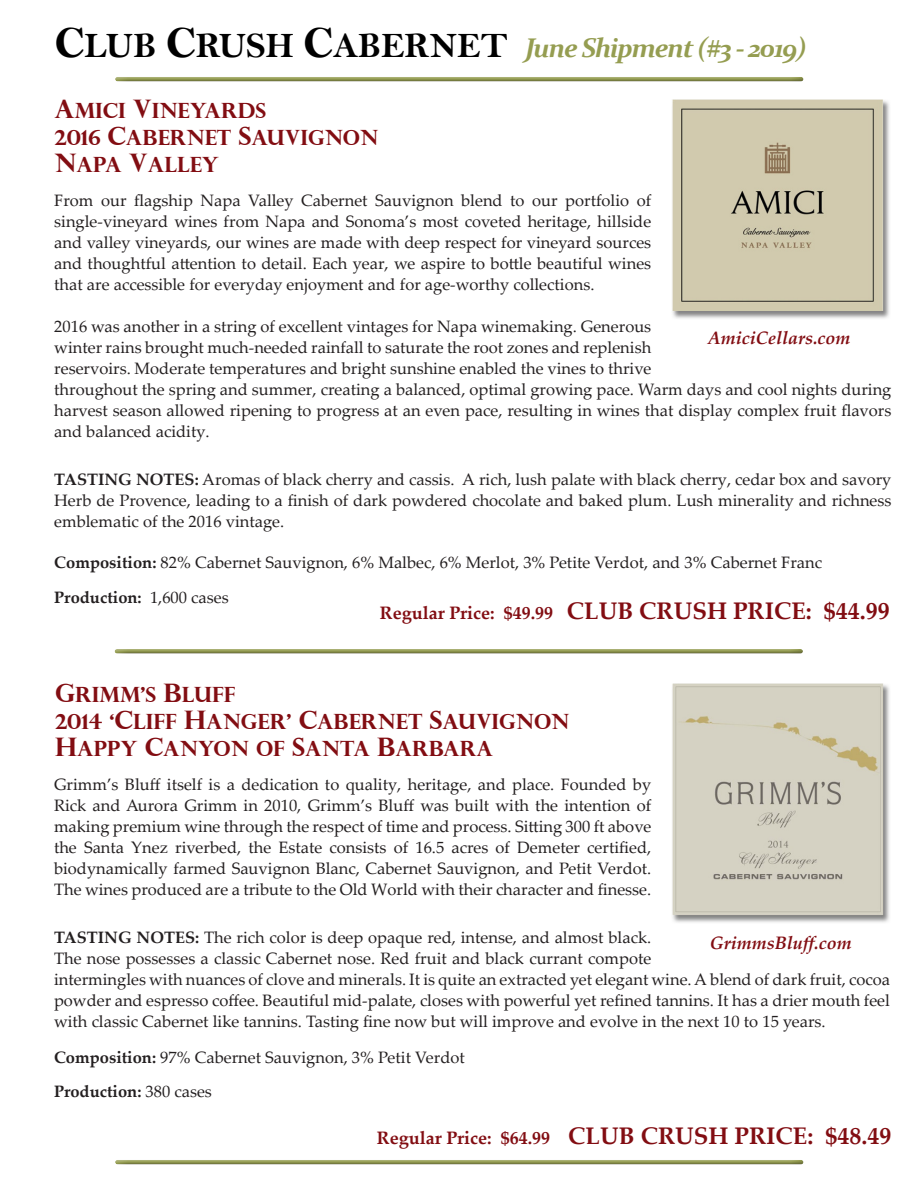
<style>
.page{position:relative;width:918px;height:1188px;background:#fff}
.page>*{position:absolute;margin:0;border:0;box-sizing:border-box;transform-origin:0 0}
.Address{font:italic 700 27px "Constantia";letter-spacing:-.05em;color:#959d51}
.Address-2{font:700 24px "Palatino Linotype";color:#820d12}
.Address-3{font:700 21px "Perpetua Titling";color:#820d12}
.Address-4{font:italic 700 18px "Palatino Linotype";color:#820d12}
.Body_2{font:16.5px/21px "Palatino Linotype";color:#231f20;text-align:justify}
.Body_2-2{font:700 16.5px "Palatino Linotype";color:#231f20}
.s1{font-family:"Bell MT Bold";font-weight:400;font-style:normal;font-size:45px;color:#000}
.s2{font-family:"Bell MT Bold";font-weight:400;font-style:normal;font-size:36px;color:#000}
.s3{font-size:25.5px}
.s4{font-weight:700}
.s5{font-weight:400}
.s6{font-size:18px}
</style>
<div class="page">
<div style="left:114px;top:647px;width:691px;height:7px;background:#231f20;opacity:.75"></div>
<div style="left:114px;top:75px;width:692px;height:7px;background:#231f20;opacity:.75"></div>
<div style="left:114px;top:1158px;width:692px;height:7px;background:#231f20;opacity:.75"></div>
<img style="left:672px;top:100px;width:218px;height:219px">
<img style="left:672px;top:684px;width:218px;height:239px">
<p class="Address" style="left:54px;top:29px;width:753px"><span class="s1">C</span><span class="s2">LUB</span> <span class="s1">C</span><span class="s2">RUSH</span> <span class="s1">C</span><span class="s2">ABERNET</span> June Shipment (#3 - 2019)</p>
<p class="Address-3" style="left:55px;top:98px;width:213px"><span class="s3">A</span>MICI <span class="s3">V</span>INEYARDS</p>
<p class="Address-3" style="left:55px;top:125px;width:325px">2016 <span class="s3">C</span>ABERNET <span class="s3">S</span>AUVIGNON</p>
<p class="Address-3" style="left:55px;top:152px;width:166px"><span class="s3">N</span>APA <span class="s3">V</span>ALLEY</p>
<p class="Body_2" style="left:54px;top:189px;width:599px">From our flagship Napa Valley Cabernet Sauvignon blend to our portfolio of single-vineyard wines from Napa and Sonoma’s most coveted heritage, hillside and valley vineyards, our wines are made with deep respect for vineyard sources and thoughtful attention to detail. Each year, we aspire to bottle beautiful wines that are accessible for everyday enjoyment and for age-worthy collections.</p>
<p class="Body_2" style="left:54px;top:315px;width:839px;text-align:left">2016 was another in a string of excellent vintages for Napa winemaking. Generous<br>winter rains brought much-needed rainfall to saturate the root zones and replenish<br>reservoirs. Moderate temperatures and bright sunshine enabled the vines to thrive<br>throughout the spring and summer, creating a balanced, optimal growing pace. Warm days and cool nights during harvest season allowed ripening to progress at an even pace, resulting in wines that display complex fruit flavors and balanced acidity.</p>
<p class="Body_2" style="left:54px;top:468px;width:839px"><span class="s4">TASTING NOTES:</span> Aromas of black cherry and cassis. A rich, lush palate with black cherry, cedar box and savory Herb de Provence, leading to a finish of dark powdered chocolate and baked plum. Lush minerality and richness emblematic of the 2016 vintage.</p>
<p class="Body_2" style="left:54px;top:552px;width:769px"><span class="s4">Composition:</span> 82% Cabernet Sauvignon, 6% Malbec, 6% Merlot, 3% Petite Verdot, and 3% Cabernet Franc</p>
<p class="Body_2-2" style="left:54px;top:586px;width:176px">Production: <span class="s5">1,600 cases</span></p>
<p class="Address-2" style="left:380px;top:594px;width:512px"><span class="s6">Regular Price: $49.99</span> CLUB CRUSH PRICE: $44.99</p>
<p class="Address-4" style="left:708px;top:325px;width:144px">AmiciCellars.com</p>
<p class="Address-3" style="left:55px;top:681px;width:182px"><span class="s3">G</span>RIMM’S <span class="s3">B</span>LUFF</p>
<p class="Address-3" style="left:55px;top:708px;width:516px">2014 ‘<span class="s3">C</span>LIFF <span class="s3">H</span>ANGER’ <span class="s3">C</span>ABERNET <span class="s3">S</span>AUVIGNON</p>
<p class="Address-3" style="left:55px;top:735px;width:440px"><span class="s3">H</span>APPY <span class="s3">C</span>ANYON OF <span class="s3">S</span>ANTA <span class="s3">B</span>ARBARA</p>
<p class="Body_2" style="left:54px;top:773px;width:599px">Grimm’s Bluff itself is a dedication to quality, heritage, and place. Founded by Rick and Aurora Grimm in 2010, Grimm’s Bluff was built with the intention of making premium wine through the respect of time and process. Sitting 300 ft above the Santa Ynez riverbed, the Estate consists of 16.5 acres of Demeter certified, biodynamically farmed Sauvignon Blanc, Cabernet Sauvignon, and Petit Verdot.<br>The wines produced are a tribute to the Old World with their character and finesse.</p>
<p class="Body_2" style="left:54px;top:926px;width:838px;text-align:left"><span class="s4">TASTING NOTES:</span> The rich color is deep opaque red, intense, and almost black.<br>The nose possesses a classic Cabernet nose. Red fruit and black currant compote<br>intermingles with nuances of clove and minerals. It is quite an extracted yet elegant wine. A blend of dark fruit, cocoa powder and espresso coffee. Beautiful mid-palate, closes with powerful yet refined tannins. It has a drier mouth feel with classic Cabernet like tannins. Tasting fine now but will improve and evolve in the next 10 to 15 years.</p>
<p class="Body_2" style="left:54px;top:1046px;width:412px"><span class="s4">Composition:</span> 97% Cabernet Sauvignon, 3% Petit Verdot</p>
<p class="Body_2-2" style="left:54px;top:1080px;width:159px">Production: <span class="s5">380 cases</span></p>
<p class="Address-2" style="left:377px;top:1119px;width:516px"><span class="s6">Regular Price: $64.99</span> CLUB CRUSH PRICE: $48.49</p>
<p class="Address-4" style="left:710px;top:930px;width:144px">GrimmsBluff.com</p>
</div>
